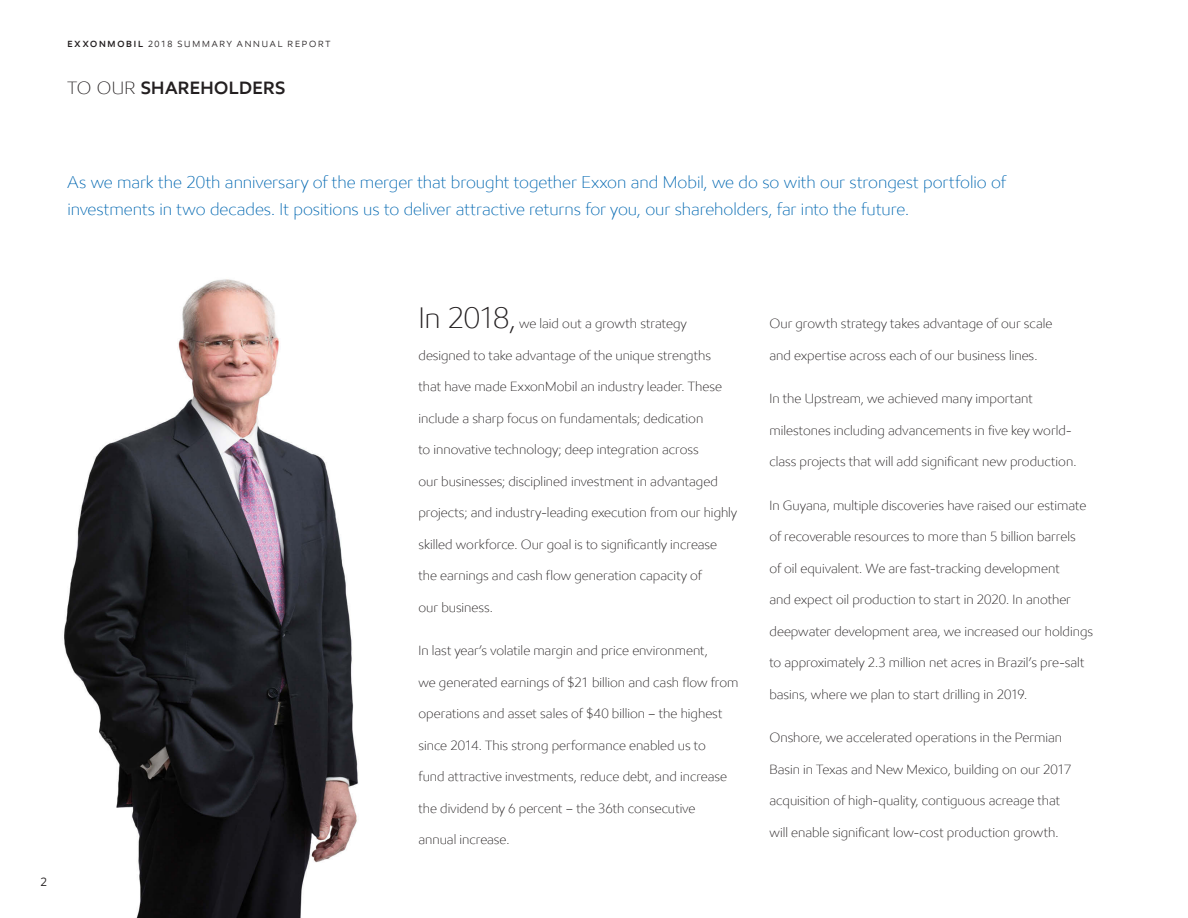
<style>
.page{position:relative;width:1188px;height:918px;background:#fff}
.page>*{position:absolute;margin:0;border:0;box-sizing:border-box;transform-origin:0 0}
.t1{font:300 30px "E Mprint";letter-spacing:-.025em;color:#231f20}
.t2{font:600 18px "E Mprint";letter-spacing:.02em;color:#231f20}
.t3{font:300 17.25px/27px "E Mprint";color:#0067b1}
.t4{font:300 13.5px "E Mprint";color:#231f20}
.t5{font:12px "E Mprint";color:#231f20}
.t6{font:9px "E Mprint";letter-spacing:.205em;color:#231f20}
.s1{font-weight:600}
.s2{font-weight:300}
</style>
<div class="page">
<img style="left:64px;top:279px;width:294px;height:639px">
<p class="t6" style="left:68px;top:38px;width:264px"><span class="s1">EXXONMOBIL</span> 2018 SUMMARY ANNUAL REPORT</p>
<h2 class="t2" style="left:68px;top:77px;width:219px"><span class="s2">TO OUR</span> SHAREHOLDERS</h2>
<p class="t3" style="left:68px;top:169px;width:940px">As we mark the 20th anniversary of the merger that brought together Exxon and Mobil, we do so with our strongest portfolio of investments in two decades. It positions us to deliver attractive returns for you, our shareholders, far into the future.</p>
<p class="t5" style="left:40px;top:875px;width:8px">2</p>
<h1 class="t1" style="left:418px;top:299px;width:99px">In 2018,</h1>
<p class="t4" style="left:519px;top:315px;width:169px">we laid out a growth strategy</p>
<p class="t4" style="left:419px;top:346px;width:294px">designed to take advantage of the unique strengths</p>
<p class="t4" style="left:419px;top:378px;width:305px">that have made ExxonMobil an industry leader. These</p>
<p class="t4" style="left:419px;top:409px;width:286px">include a sharp focus on fundamentals; dedication</p>
<p class="t4" style="left:419px;top:441px;width:282px">to innovative technology; deep integration across</p>
<p class="t4" style="left:419px;top:472px;width:301px">our businesses; disciplined investment in advantaged</p>
<p class="t4" style="left:419px;top:504px;width:320px">projects; and industry-leading execution from our highly</p>
<p class="t4" style="left:419px;top:535px;width:300px">skilled workforce. Our goal is to significantly increase</p>
<p class="t4" style="left:419px;top:567px;width:285px">the earnings and cash flow generation capacity of</p>
<p class="t4" style="left:419px;top:598px;width:76px">our business.</p>
<p class="t4" style="left:419px;top:642px;width:291px">In last year’s volatile margin and price environment,</p>
<p class="t4" style="left:419px;top:673px;width:321px">we generated earnings of $21 billion and cash flow from</p>
<p class="t4" style="left:419px;top:705px;width:306px">operations and asset sales of $40 billion – the highest</p>
<p class="t4" style="left:419px;top:736px;width:289px">since 2014. This strong performance enabled us to</p>
<p class="t4" style="left:419px;top:768px;width:310px">fund attractive investments, reduce debt, and increase</p>
<p class="t4" style="left:419px;top:799px;width:278px">the dividend by 6 percent – the 36th consecutive</p>
<p class="t4" style="left:419px;top:831px;width:93px">annual increase.</p>
<p class="t4" style="left:770px;top:315px;width:284px">Our growth strategy takes advantage of our scale</p>
<p class="t4" style="left:770px;top:347px;width:270px">and expertise across each of our business lines.</p>
<p class="t4" style="left:770px;top:390px;width:265px">In the Upstream, we achieved many important</p>
<p class="t4" style="left:770px;top:422px;width:303px">milestones including advancements in five key world-</p>
<p class="t4" style="left:770px;top:453px;width:308px">class projects that will add significant new production.</p>
<p class="t4" style="left:770px;top:496px;width:318px">In Guyana, multiple discoveries have raised our estimate</p>
<p class="t4" style="left:770px;top:528px;width:308px">of recoverable resources to more than 5 billion barrels</p>
<p class="t4" style="left:770px;top:559px;width:292px">of oil equivalent. We are fast-tracking development</p>
<p class="t4" style="left:770px;top:591px;width:303px">and expect oil production to start in 2020. In another</p>
<p class="t4" style="left:770px;top:622px;width:325px">deepwater development area, we increased our holdings</p>
<p class="t4" style="left:770px;top:654px;width:317px">to approximately 2.3 million net acres in Brazil’s pre-salt</p>
<p class="t4" style="left:770px;top:685px;width:259px">basins, where we plan to start drilling in 2019.</p>
<p class="t4" style="left:770px;top:729px;width:294px">Onshore, we accelerated operations in the Permian</p>
<p class="t4" style="left:770px;top:760px;width:304px">Basin in Texas and New Mexico, building on our 2017</p>
<p class="t4" style="left:770px;top:792px;width:292px">acquisition of high-quality, contiguous acreage that</p>
<p class="t4" style="left:770px;top:823px;width:291px">will enable significant low-cost production growth.</p>
</div>
